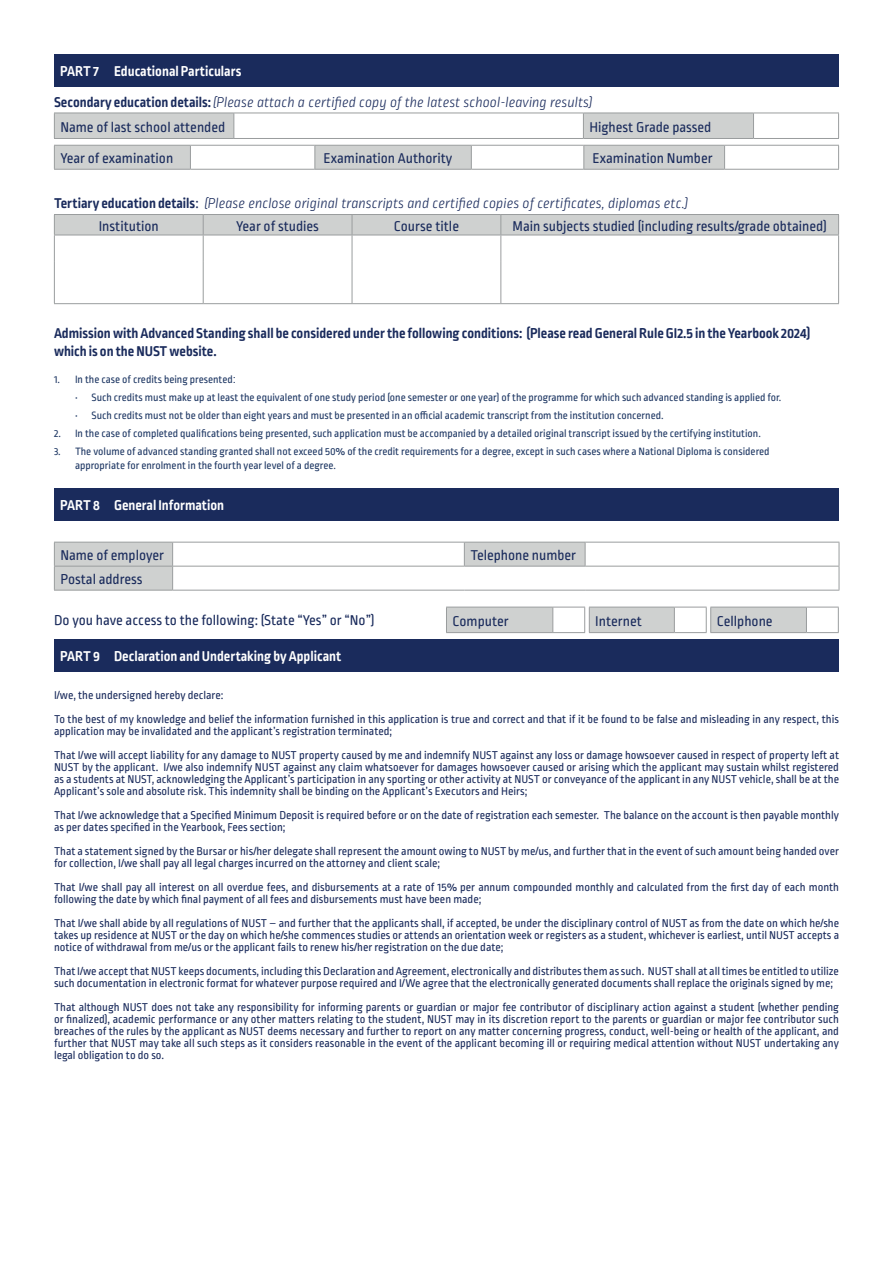
<style>
.page{position:relative;width:893px;height:1263px;background:#fff}
.page>*{position:absolute;margin:0;border:0;box-sizing:border-box;transform-origin:0 0}
.t1{font:15px "Ropa Soft Pro";color:#1a2b5c}
.t2{font:italic 300 15px "Ropa Soft Pro";color:#1a2b5c}
.t3{font:700 15px/18px "Ropa Soft Pro";color:#1a2b5c}
.t4{font:700 15px "Ropa Soft Pro";color:#fff}
.t5{font:12px/12px "Ropa Soft Pro";color:#1a2b5c}
.Colorful_List_-_Acce{font:11.25px/13.5px "Ropa Soft Pro";color:#1f3864}
.s1{font-weight:700;font-style:normal}
.s2{font-weight:400;font-style:normal}
.s3{font-family:"Arial"}
</style>
<div class="page">
<div style="left:54px;top:54px;width:784px;height:32px;background:#1a2b5c"></div>
<hr style="left:753px;top:113px;width:86px;height:1px;background:#9a9d9e">
<svg style="left:54px;top:113px;width:700px;height:25px"></svg>
<svg style="left:838px;top:113px;width:1px;height:25px"></svg>
<hr style="left:54px;top:138px;width:180px;height:1px;background:#9a9d9e">
<hr style="left:234px;top:138px;width:349px;height:1px;background:#9a9d9e">
<hr style="left:583px;top:138px;width:170px;height:1px;background:#9a9d9e">
<hr style="left:753px;top:138px;width:86px;height:1px;background:#9a9d9e">
<hr style="left:725px;top:145px;width:114px;height:1px;background:#9a9d9e">
<svg style="left:54px;top:145px;width:671px;height:24px"></svg>
<svg style="left:838px;top:146px;width:1px;height:23px"></svg>
<hr style="left:54px;top:169px;width:136px;height:1px;background:#9a9d9e">
<hr style="left:190px;top:169px;width:125px;height:1px;background:#9a9d9e">
<hr style="left:315px;top:169px;width:156px;height:1px;background:#9a9d9e">
<hr style="left:471px;top:169px;width:113px;height:1px;background:#9a9d9e">
<hr style="left:584px;top:169px;width:141px;height:1px;background:#9a9d9e">
<hr style="left:725px;top:169px;width:114px;height:1px;background:#9a9d9e">
<svg style="left:54px;top:214px;width:785px;height:48px"></svg>
<hr style="left:54px;top:262px;width:1px;height:41px;background:#9a9d9e">
<hr style="left:203px;top:262px;width:1px;height:41px;background:#9a9d9e">
<hr style="left:352px;top:262px;width:1px;height:41px;background:#9a9d9e">
<hr style="left:500px;top:262px;width:1px;height:41px;background:#9a9d9e">
<hr style="left:838px;top:262px;width:1px;height:41px;background:#9a9d9e">
<hr style="left:54px;top:303px;width:149px;height:1px;background:#9a9d9e">
<hr style="left:203px;top:303px;width:149px;height:1px;background:#9a9d9e">
<hr style="left:352px;top:303px;width:149px;height:1px;background:#9a9d9e">
<hr style="left:501px;top:303px;width:338px;height:1px;background:#9a9d9e">
<div style="left:54px;top:488px;width:784px;height:32px;background:#1a2b5c"></div>
<hr style="left:585px;top:542px;width:254px;height:1px;background:#9a9d9e">
<svg style="left:54px;top:542px;width:532px;height:48px"></svg>
<hr style="left:464px;top:566px;width:121px;height:1px;background:#9a9d9e">
<hr style="left:585px;top:566px;width:254px;height:1px;background:#9a9d9e">
<svg style="left:839px;top:542px;width:1px;height:48px"></svg>
<hr style="left:54px;top:590px;width:119px;height:1px;background:#9a9d9e">
<hr style="left:173px;top:590px;width:291px;height:1px;background:#9a9d9e">
<hr style="left:464px;top:590px;width:121px;height:1px;background:#9a9d9e">
<hr style="left:585px;top:590px;width:254px;height:1px;background:#9a9d9e">
<hr style="left:806px;top:607px;width:33px;height:1px;background:#9a9d9e">
<hr style="left:806px;top:632px;width:33px;height:1px;background:#9a9d9e">
<svg style="left:446px;top:607px;width:361px;height:26px"></svg>
<svg style="left:838px;top:607px;width:1px;height:25px"></svg>
<div style="left:54px;top:639px;width:784px;height:32px;background:#1a2b5c"></div>
<p class="t4" style="left:60px;top:63px;width:183px">PART 7 Educational Particulars</p>
<p class="t2" style="left:54px;top:94px;width:540px"><span class="s1">Secondary education details:</span> (Please attach a certified copy of the latest school-leaving results)</p>
<p class="t1" style="left:60px;top:119px;width:166px">Name of last school attended</p>
<p class="t1" style="left:589px;top:119px;width:123px">Highest Grade passed</p>
<p class="t1" style="left:60px;top:150px;width:114px">Year of examination</p>
<p class="t1" style="left:324px;top:150px;width:130px">Examination Authority</p>
<p class="t1" style="left:592px;top:150px;width:122px">Examination Number</p>
<p class="t2" style="left:54px;top:195px;width:636px"><span class="s1">Tertiary education details</span><span class="s2">:</span> (Please enclose original transcripts and certified copies of certificates, diplomas etc.)</p>
<p class="t1" style="left:99px;top:218px;width:62px">Institution</p>
<p class="t1" style="left:236px;top:218px;width:84px">Year of studies</p>
<p class="t1" style="left:394px;top:218px;width:67px">Course title</p>
<p class="t1" style="left:513px;top:218px;width:316px">Main subjects studied (including results/grade obtained)</p>
<p class="t3" style="left:54px;top:325px;width:758px">Admission with Advanced Standing shall be considered under the following conditions: (Please read General Rule GI2.5 in the Yearbook 2024) which is on the NUST website.</p>
<p class="Colorful_List_-_Acce" style="left:54px;top:373px;width:183px">1. In the case of credits being presented<span class="s3">:</span></p>
<p class="Colorful_List_-_Acce" style="left:75px;top:391px;width:708px">• Such credits must make up at least the equivalent of one study period (one semester or one year) of the programme for which such advanced standing is applied for.</p>
<p class="Colorful_List_-_Acce" style="left:75px;top:409px;width:590px">• Such credits must not be older than eight years and must be presented in an official academic transcript from the institution concerned.</p>
<p class="Colorful_List_-_Acce" style="left:54px;top:427px;width:708px">2. In the case of completed qualifications being presented, such application must be accompanied by a detailed original transcript issued by the certifying institution.</p>
<p class="Colorful_List_-_Acce" style="left:75px;top:445px;width:696px;text-indent:-21px">3. The volume of advanced standing granted shall not exceed 50% of the credit requirements for a degree, except in such cases where a National Diploma is considered appropriate for enrolment in the fourth year level of a degree.</p>
<p class="t4" style="left:60px;top:497px;width:166px">PART 8 General Information</p>
<p class="t1" style="left:60px;top:547px;width:105px">Name of employer</p>
<p class="t1" style="left:470px;top:547px;width:107px">Telephone number</p>
<p class="t1" style="left:60px;top:571px;width:84px">Postal address</p>
<p class="t1" style="left:54px;top:612px;width:322px">Do you have access to the following: (State “Yes” or “No”)</p>
<p class="t1" style="left:452px;top:613px;width:58px">Computer</p>
<p class="t1" style="left:595px;top:613px;width:48px">Internet</p>
<p class="t1" style="left:717px;top:613px;width:57px">Cellphone</p>
<p class="t4" style="left:60px;top:648px;width:283px">PART 9 Declaration and Undertaking by Applicant</p>
<p class="t5" style="left:54px;top:689px;width:171px">I/we, the undersigned hereby declare:</p>
<p class="t5" style="left:54px;top:713px;width:786px">To the best of my knowledge and belief the information furnished in this application is true and correct and that if it be found to be false and misleading in any respect, this application may be invalidated and the applicant’s registration terminated;</p>
<p class="t5" style="left:54px;top:749px;width:787px;text-align:justify">That I/we will accept liability for any damage to NUST property caused by me and indemnify NUST against any loss or damage howsoever caused in respect of property left at NUST by the applicant. I/we also indemnify NUST against any claim whatsoever for damages howsoever caused or arising which the applicant may sustain whilst registered as a students at NUST, acknowledging the Applicant’s participation in any sporting or other activity at NUST or conveyance of the applicant in any NUST vehicle, shall be at the Applicant’s sole and absolute risk. This indemnity shall be binding on the Applicant’s Executors and Heirs;</p>
<p class="t5" style="left:54px;top:809px;width:786px">That I/we acknowledge that a Specified Minimum Deposit is required before or on the date of registration each semester. The balance on the account is then payable monthly as per dates specified in the Yearbook, Fees section;</p>
<p class="t5" style="left:54px;top:845px;width:786px">That a statement signed by the Bursar or his/her delegate shall represent the amount owing to NUST by me/us, and further that in the event of such amount being handed over for collection, I/we shall pay all legal charges incurred on the attorney and client scale;</p>
<p class="t5" style="left:54px;top:881px;width:786px">That I/we shall pay all interest on all overdue fees, and disbursements at a rate of 15% per annum compounded monthly and calculated from the first day of each month following the date by which final payment of all fees and disbursements must have been made;</p>
<p class="t5" style="left:54px;top:917px;width:787px;text-align:justify">That I/we shall abide by all regulations of NUST – and further that the applicants shall, if accepted, be under the disciplinary control of NUST as from the date on which he/she takes up residence at NUST or the day on which he/she commences studies or attends an orientation week or registers as a student, whichever is earliest, until NUST accepts a notice of withdrawal from me/us or the applicant fails to renew his/her registration on the due date;</p>
<p class="t5" style="left:54px;top:965px;width:786px">That I/we accept that NUST keeps documents, including this Declaration and Agreement, electronically and distributes them as such. NUST shall at all times be entitled to utilize such documentation in electronic format for whatever purpose required and I/We agree that the electronically generated documents shall replace the originals signed by me;</p>
<p class="t5" style="left:54px;top:1001px;width:786px;text-align:justify">That although NUST does not take any responsibility for informing parents or guardian or major fee contributor of disciplinary action against a student (whether pending or finalized), academic performance or any other matters relating to the student, NUST may in its discretion report to the parents or guardian or major fee contributor such breaches of the rules by the applicant as NUST deems necessary and further to report on any matter concerning progress, conduct, well-being or health of the applicant, and further that NUST may take all such steps as it considers reasonable in the event of the applicant becoming ill or requiring medical attention without NUST undertaking any legal obligation to do so.</p>
</div>
